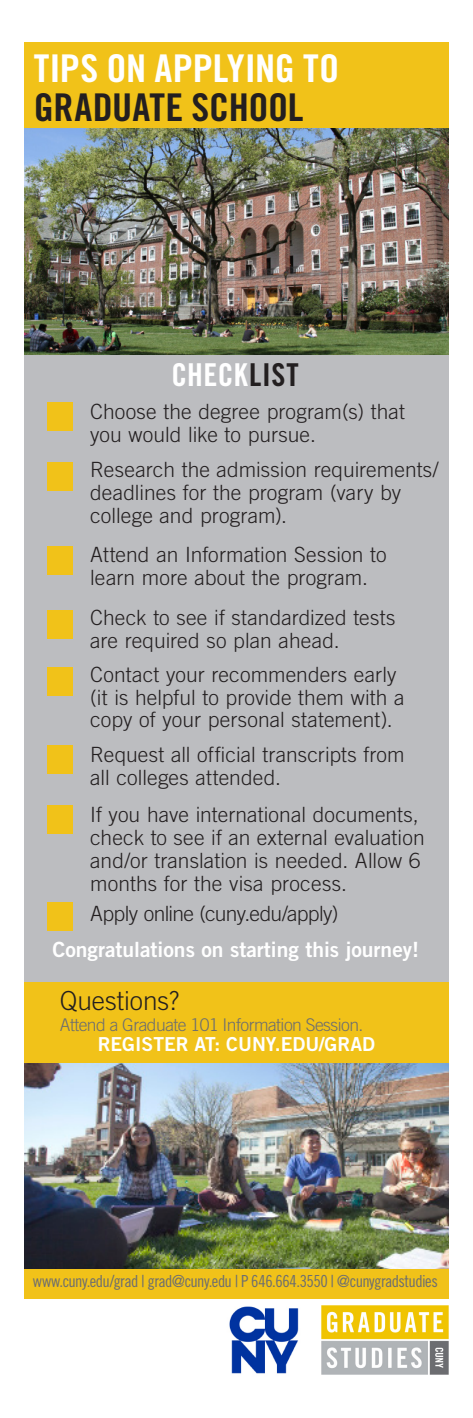
<style>
.page{position:relative;width:473px;height:1418px;background:#fff}
.page>*{position:absolute;margin:0;border:0;box-sizing:border-box;transform-origin:0 0}
.Table_Body_PGK{font:38.32px/38.5px "Trade Gothic LT Std Bd Cn 20";letter-spacing:-.005em;color:#fff;scale:1.05 1}
.Subhead{font:31.5px "Trade Gothic LT Std Bd Cn 20";letter-spacing:.015em;color:#fff}
.t1{font:300 26.25px "Trade Gothic LT Std";color:#231f20}
.Table_Body_PGK-2{font:300 21px/22.8px "Trade Gothic LT Std";letter-spacing:.005em;color:#231f20}
.t2{font:21px "Trade Gothic LT Std Bd 2";color:#fff}
.Table_Body_PGK-3{font:300 21px "Trade Gothic LT Std";letter-spacing:-.03em;color:#231f20}
.t3{font:19.25px "Trade Gothic LT Std Bd 2";color:#fff}
.t4{font:300 17.5px "Trade Gothic LT Std";letter-spacing:-.03em;color:#6c6d70}
.t5{font:16.62px "Trade Gothic LT Std Cn 18";letter-spacing:-.035em;color:#6c6d70}
.s1{color:#231f20}
</style>
<div class="page">
<div style="left:24px;top:981px;width:425px;height:317px;background:#f1c219"></div>
<div style="left:24px;top:42px;width:425px;height:165px;background:#f1c219"></div>
<img style="left:24px;top:1063px;width:425px;height:205px">
<div style="left:24px;top:353px;width:425px;height:628px;background:#bcbdc0"></div>
<div style="left:47px;top:402px;width:26px;height:29px;background:#f1c219"></div>
<div style="left:47px;top:805px;width:26px;height:29px;background:#f1c219"></div>
<div style="left:47px;top:667px;width:26px;height:28px;background:#f1c219"></div>
<div style="left:47px;top:610px;width:26px;height:29px;background:#f1c219"></div>
<div style="left:47px;top:546px;width:26px;height:29px;background:#f1c219"></div>
<div style="left:47px;top:462px;width:26px;height:28px;background:#f1c219"></div>
<div style="left:47px;top:902px;width:26px;height:29px;background:#f1c219"></div>
<img style="left:24px;top:128px;width:424px;height:227px">
<div style="left:47px;top:745px;width:26px;height:29px;background:#f1c219"></div>
<img style="left:229px;top:1306px;width:70px;height:68px">
<img style="left:321px;top:1305px;width:128px;height:69px">
<p class="Table_Body_PGK" style="left:34px;top:49px;width:292px">TIPS ON APPLYING TO<br><span class="s1">GRADUATE SCHOOL</span></p>
<p class="Subhead" style="left:171px;top:355px;width:129px">CHECK<span class="s1">LIST</span></p>
<p class="Table_Body_PGK-2" style="left:90px;top:400px;width:316px">Choose the degree program(s) that you would like to pursue.</p>
<p class="Table_Body_PGK-2" style="left:90px;top:458px;width:350px">Research the admission requirements/ deadlines for the program (vary by college and program).</p>
<p class="Table_Body_PGK-2" style="left:90px;top:542px;width:298px">Attend an Information Session to learn more about the program.</p>
<p class="Table_Body_PGK-2" style="left:90px;top:606px;width:306px">Check to see if standardized tests are required so plan ahead.</p>
<p class="Table_Body_PGK-2" style="left:90px;top:663px;width:316px">Contact your recommenders early (it is helpful to provide them with a copy of your personal statement).</p>
<p class="Table_Body_PGK-2" style="left:90px;top:743px;width:316px">Request all official transcripts from all colleges attended.</p>
<p class="Table_Body_PGK-2" style="left:90px;top:803px;width:336px">If you have international documents, check to see if an external evaluation and/or translation is needed. Allow 6 months for the visa process.</p>
<p class="Table_Body_PGK-3" style="left:90px;top:901px;width:249px">Apply online (cuny.edu/apply)</p>
<p class="t2" style="left:52px;top:936px;width:368px">Congratulations on starting this journey!</p>
<p class="t1" style="left:60px;top:985px;width:121px">Questions?</p>
<p class="t4" style="left:60px;top:1014px;width:305px">Attend a Graduate 101 Information Session.</p>
<p class="t3" style="left:98px;top:1032px;width:279px">REGISTER AT: CUNY.EDU/GRAD</p>
<p class="t5" style="left:33px;top:1270px;width:406px">www.cuny.edu/grad | grad@cuny.edu | P 646.664.3550 | @cunygradstudies</p>
</div>
